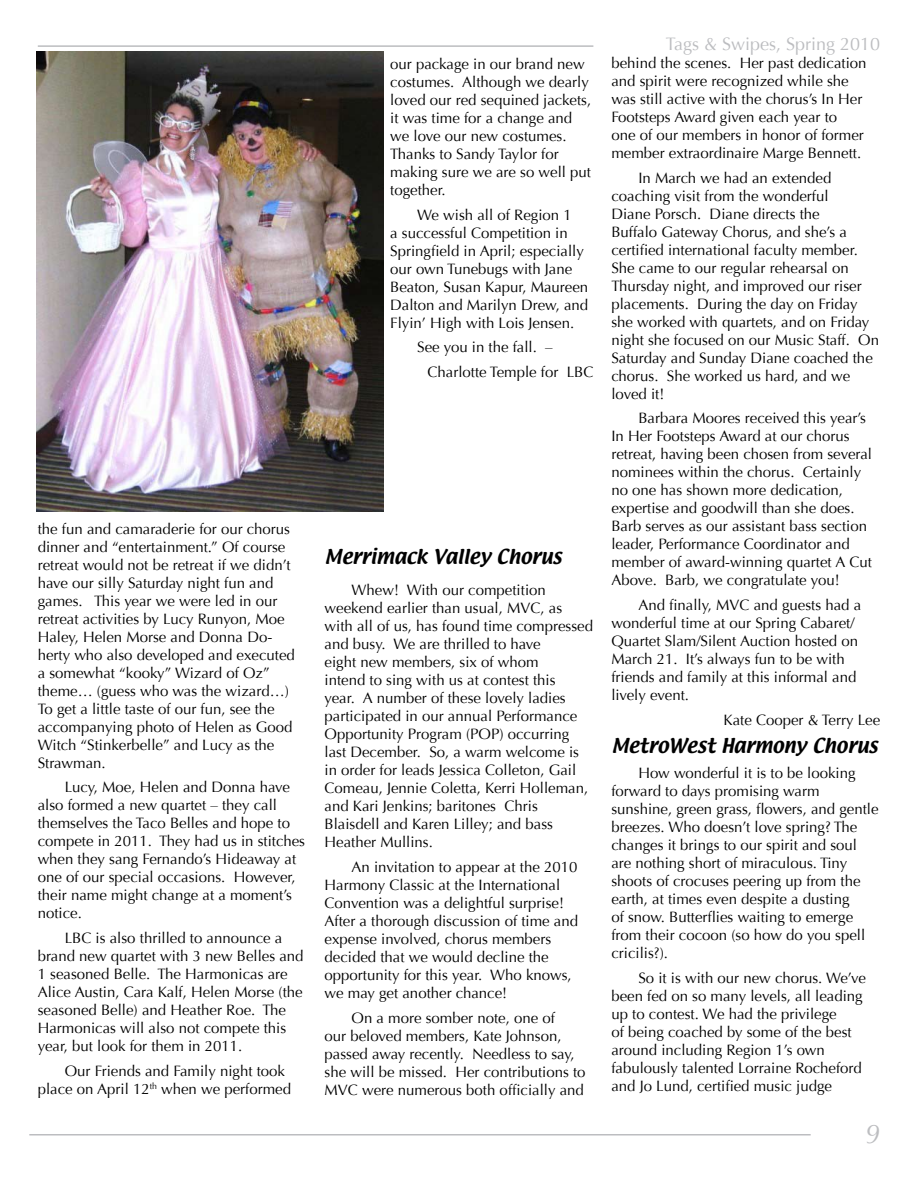
<style>
.page{position:relative;width:918px;height:1188px;background:#fff}
.page>*{position:absolute;margin:0;border:0;box-sizing:border-box;transform-origin:0 0}
.t1{font:italic 27px "Optima";color:#bcbdc0}
.t2{font:18px "Textile";color:#000}
.t3{font:18px "Optima";color:#bcbdc0}
.t4{font:15px/18px "Optima";color:#000}
</style>
<div class="page">
<hr style="left:29px;top:1134px;width:782px;height:2px;background:#bcbdc0">
<hr style="left:38px;top:45px;width:555px;height:2px;background:#bcbdc0">
<img style="left:36px;top:51px;width:347px;height:460px">
<p class="t4" style="left:38px;top:520px;width:259px">the fun and camaraderie for our chorus dinner and “entertainment.” Of course retreat would not be retreat if we didn’t have our silly Saturday night fun and games. This year we were led in our retreat activities by Lucy Runyon, Moe Haley, Helen Morse and Donna Do&shy;herty who also developed and executed a somewhat “kooky” Wizard of Oz” theme… (guess who was the wizard…)<br>To get a little taste of our fun, see the accompanying photo of Helen as Good Witch “Stinkerbelle” and Lucy as the Strawman.</p>
<p class="t4" style="left:38px;top:778px;width:269px;text-indent:27px">Lucy, Moe, Helen and Donna have also formed a new quartet – they call themselves the Taco Belles and hope to compete in 2011. They had us in stitches when they sang Fernando’s Hideaway at one of our special occasions. However, their name might change at a moment’s notice.</p>
<p class="t4" style="left:38px;top:929px;width:267px;text-indent:27px">LBC is also thrilled to announce a brand new quartet with 3 new Belles and 1 seasoned Belle. The Harmonicas are Alice Austin, Cara Kalf, Helen Morse (the seasoned Belle) and Heather Roe. The Harmonicas will also not compete this year, but look for them in 2011.</p>
<p class="t4" style="left:38px;top:1062px;width:255px;text-indent:27px">Our Friends and Family night took place on April 12<sup>th</sup> when we performed</p>
<p class="t4" style="left:390px;top:55px;width:203px">our package in our brand new costumes. Although we dearly loved our red sequined jackets, it was time for a change and we love our new costumes.<br>Thanks to Sandy Taylor for making sure we are so well put together.</p>
<p class="t4" style="left:390px;top:206px;width:200px;text-indent:27px">We wish all of Region 1<br>a successful Competition in<br>Springfield in April; especially our own Tunebugs with Jane<br>Beaton, Susan Kapur, Maureen<br>Dalton and Marilyn Drew, and<br>Flyin’ High with Lois Jensen.</p>
<p class="t4" style="left:428px;top:335px;width:167px;line-height:24.8px;text-indent:-10px">See you in the fall. –<br>Charlotte Temple for LBC</p>
<p class="t2" style="left:325px;top:544px;width:239px">Merrimack Valley Chorus</p>
<p class="t4" style="left:325px;top:582px;width:270px;text-indent:27px">Whew! With our competition weekend earlier than usual, MVC, as with all of us, has found time compressed and busy. We are thrilled to have<br>eight new members, six of whom<br>intend to sing with us at contest this<br>year. A number of these lovely ladies participated in our annual Performance Opportunity Program (POP</p>
<p class="t4" style="left:325px;top:726px;width:265px;text-indent:175px">) occurring last December. So, a warm welcome is in order for leads Jessica Colleton, Gail<br>Comeau, Jennie Coletta, Kerri Holleman, and Kari Jenkins; baritones Chris<br>Blaisdell and Karen Lilley; and bass<br>Heather Mullins.</p>
<p class="t4" style="left:325px;top:858px;width:255px;text-indent:27px">An invitation to appear at the 2010<br>Harmony Classic at the International Convention was a delightful surprise!<br>After a thorough discussion of time and expense involved, chorus members decided that we would decline the opportunity for this year. Who knows, we may get another chance!</p>
<p class="t4" style="left:325px;top:1009px;width:262px;text-indent:27px">On a more somber note, one of<br>our beloved members, Kate Johnson, passed away recently. N eedless to say, she will be missed. Her contributions to MVC were numerous both officially and</p>
<p class="t3" style="left:666px;top:33px;width:216px">Tags &amp; Swipes, Spring 2010</p>
<p class="t4" style="left:611px;top:54px;width:257px">behind the scenes. Her past dedication and spirit were recognized while she was still active with the chorus’s In Her Footsteps Award given each year to<br>one of our members in honor of former member extraordinaire Marge Bennett.</p>
<p class="t4" style="left:611px;top:169px;width:269px;text-indent:27px">In March we had an extended coaching visit from the wonderful<br>Diane Porsch. Diane directs the<br>Buffalo Gateway Chorus, and she’s a certified international faculty member.<br>She came to our regular rehearsal on Thursday night, and improved our riser placements. During the day on Friday she worked with quartets, and on Friday night she focused on our Music Staff. On Saturday and Sunday Diane coached the chorus. She worked us hard, and we loved it!</p>
<p class="t4" style="left:611px;top:409px;width:262px;text-indent:27px">Barbara Moores received this year’s In Her Footsteps Award at our chorus retreat, having been chosen from several nominees within the chorus. Certainly no one has shown more dedication, expertise and goodwill than she does.<br>Barb serves as our assistant bass section leader, Performance Coordinator and member of award-winning quartet A Cut Above. Barb, we congratulate you!</p>
<p class="t4" style="left:611px;top:596px;width:251px;text-indent:27px">And finally, MVC and guests had a wonderful time at our Spring Cabaret/<br>Quartet Slam/Silent Auction hosted on<br>March 21. It’s always fun to be with friends and family at this informal and lively event.</p>
<p class="t4" style="left:724px;top:711px;width:158px">Kate Cooper &amp; Terry Lee</p>
<p class="t2" style="left:611px;top:733px;width:268px">MetroWest Harmony Chorus</p>
<p class="t4" style="left:611px;top:764px;width:269px;text-indent:27px">How wonderful it is to be looking forward to days promising warm sunshine, green grass, flowers, and gentle breezes. Who doesn’t love spring? The changes it brings to our spirit and soul are nothing short of miraculous. Tiny shoots of crocuses peering up from the earth, at times even despite a dusting<br>of snow. Butterflies waiting to emerge from their cocoon (so how do you spell cricilis?).</p>
<p class="t4" style="left:611px;top:969px;width:256px;text-indent:27px">So it is with our new chorus. We’ve been fed on so many levels, all leading up to contest. We had the privilege<br>of being coached by some of the best around including Region 1’s own fabulously talented Lorraine Rocheford and Jo Lund, certified music judge</p>
<h1 class="t1" style="left:865px;top:1118px;width:17px">9</h1>
</div>
